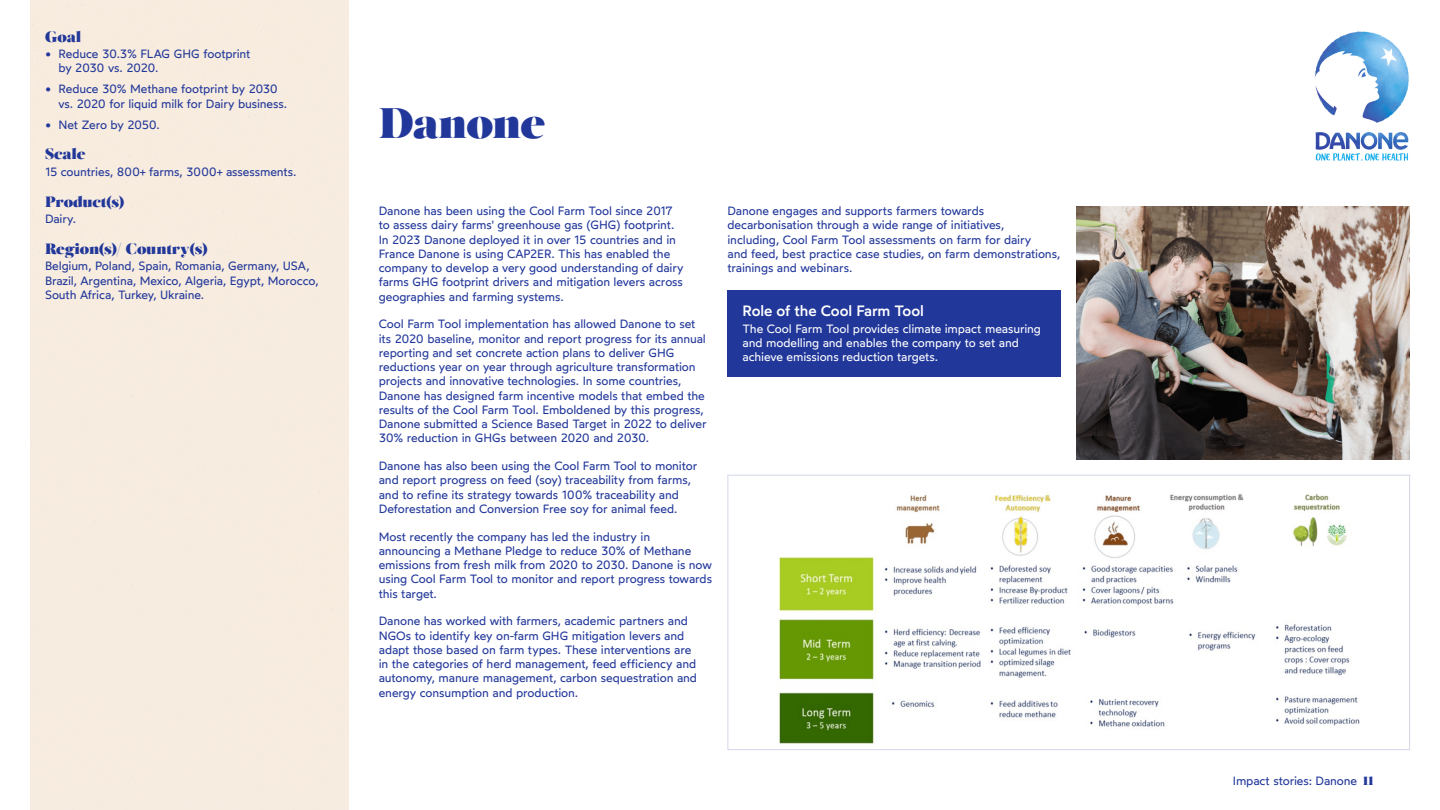
<style>
.page{position:relative;width:1440px;height:810px;background:#fff}
.page>*{position:absolute;margin:0;border:0;box-sizing:border-box;transform-origin:0 0}
.t1{font:42.75px "Salome";letter-spacing:-.025em;color:#21379a}
.t2{font:15px "Salome";letter-spacing:-.01em;color:#21379a}
.t3{font:500 15px "Wotfard";letter-spacing:-.005em;color:#fff}
.t4{font:12px/14.2px "Wotfard";letter-spacing:-.01em;color:#21379a}
.t5{font:12px/14.2px "Wotfard";letter-spacing:-.01em;color:#fff}
.s1{font-family:"Salome"}
</style>
<div class="page">
<div style="left:728px;top:290px;width:333px;height:86px;background:#21379a"></div>
<div style="left:728px;top:475px;width:682px;height:275px;border:1px solid #d3d7eb"></div>
<img style="left:778px;top:494px;width:582px;height:250px">
<img style="left:1076px;top:206px;width:334px;height:254px">
<img style="left:1315px;top:31px;width:94px;height:130px">
<p class="t2" style="left:45px;top:26px;width:38px">Goal</p>
<p class="t4" style="left:58px;top:46px;width:194px;text-indent:-14px">• Reduce 30.3% FLAG GHG footprint by 2030 vs. 2020.</p>
<p class="t4" style="left:58px;top:82px;width:230px;text-indent:-14px">• Reduce 30% Methane footprint by 2030 vs. 2020 for liquid milk for Dairy business.</p>
<p class="t4" style="left:45px;top:117px;width:116px">• Net Zero by 2050.</p>
<p class="t2" style="left:45px;top:144px;width:42px">Scale</p>
<p class="t4" style="left:45px;top:164px;width:253px">15 countries, 800+ farms, 3000+ assessments.</p>
<p class="t2" style="left:45px;top:191px;width:81px">Product(s)</p>
<p class="t4" style="left:45px;top:211px;width:33px">Dairy.</p>
<p class="t2" style="left:45px;top:239px;width:164px">Region(s)/ Country(s)</p>
<p class="t4" style="left:45px;top:259px;width:275px">Belgium, Poland, Spain, Romania, Germany, USA,<br>Brazil, Argentina, Mexico, Algeria, Egypt, Morocco,<br>South Africa, Turkey, Ukraine.</p>
<h1 class="t1" style="left:379px;top:94px;width:168px">Danone</h1>
<p class="t4" style="left:379px;top:204px;width:306px">Danone has been using the Cool Farm Tool since 2017 to assess dairy farms' greenhouse gas (GHG) footprint.<br>In 2023 Danone deployed it in over 15 countries and in France Danone is using CAP2ER. This has enabled the company to develop a very good understanding of dairy farms GHG footprint drivers and mitigation levers across geographies and farming systems.</p>
<p class="t4" style="left:379px;top:317px;width:329px">Cool Farm Tool implementation has allowed Danone to set its 2020 baseline, monitor and report progress for its annual reporting and set concrete action plans to deliver GHG reductions year on year through agriculture transformation projects and innovative technologies. In some countries, Danone has designed farm incentive models that embed the results of the Cool Farm Tool. Emboldened by this progress, Danone submitted a Science Based Target in 2022 to deliver 30% reduction in GHGs between 2020 and 2030.</p>
<p class="t4" style="left:379px;top:459px;width:320px">Danone has also been using the Cool Farm Tool to monitor and report progress on feed (soy) traceability from farms, and to refine its strategy towards 100% traceability and Deforestation and Conversion Free soy for animal feed.</p>
<p class="t4" style="left:379px;top:529px;width:335px">Most recently the company has led the industry in announcing a Methane Pledge to reduce 30% of Methane emissions from fresh milk from 2020 to 2030. Danone is now using Cool Farm Tool to monitor and report progress towards this target.</p>
<p class="t4" style="left:379px;top:614px;width:320px">Danone has worked with farmers, academic partners and NGOs to identify key on-farm GHG mitigation levers and adapt those based on farm types. These interventions are in the categories of herd management, feed efficiency and autonomy, manure management, carbon sequestration and energy consumption and production.</p>
<p class="t4" style="left:727px;top:203px;width:334px">Danone engages and supports farmers towards decarbonisation through a wide range of initiatives,<br>including, Cool Farm Tool assessments on farm for dairy<br>and feed, best practice case studies, on farm demonstrations, trainings and webinars.</p>
<p class="t3" style="left:742px;top:301px;width:183px">Role of the Cool Farm Tool</p>
<p class="t5" style="left:742px;top:321px;width:300px">The Cool Farm Tool provides climate impact measuring and modelling and enables the company to set and achieve emissions reduction targets.</p>
<p class="t4" style="left:1233px;top:773px;width:142px">Impact stories: Danone <span class="s1">11</span></p>
</div>
